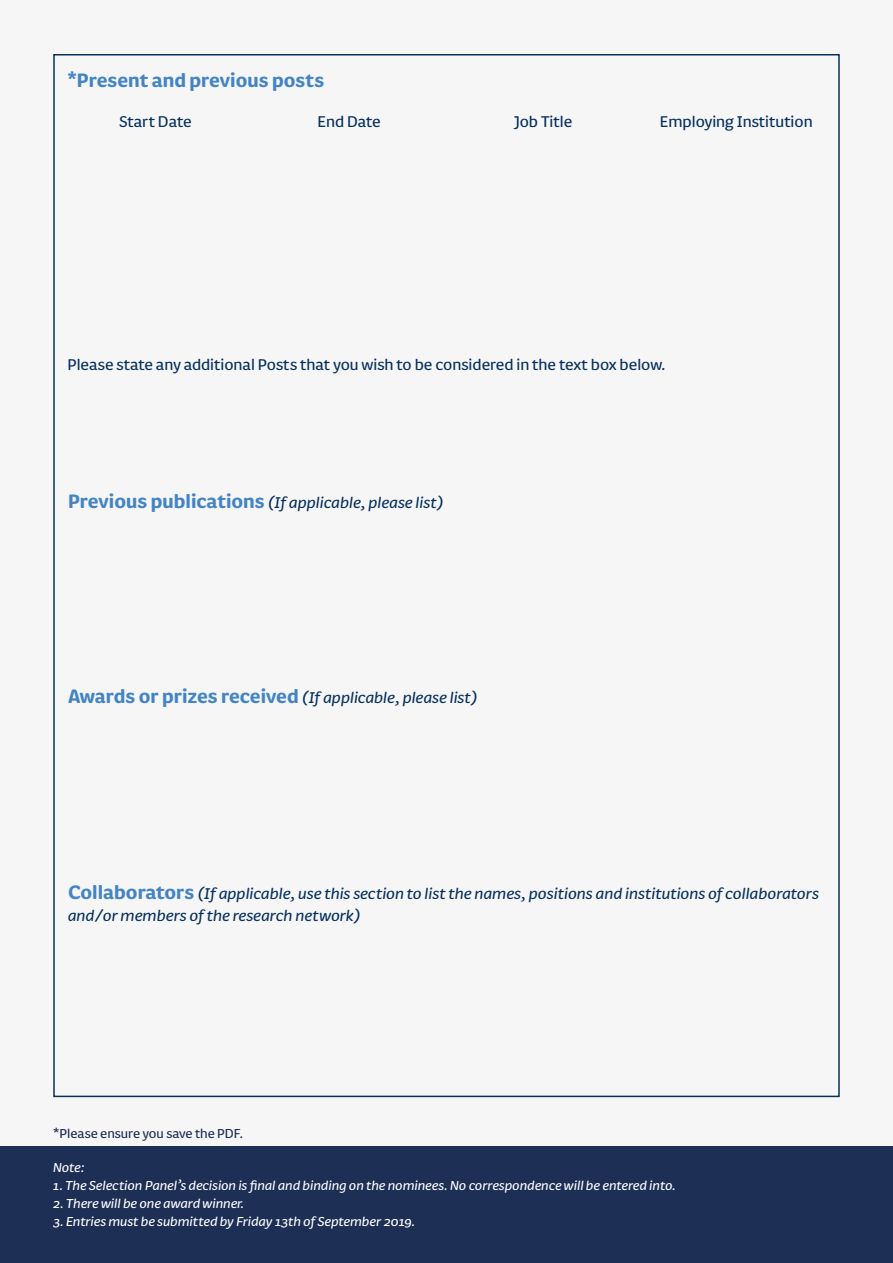
<style>
.page{position:relative;width:893px;height:1263px;background:#fff}
.page>*{position:absolute;margin:0;border:0;box-sizing:border-box;transform-origin:0 0}
.t1{font:700 22.5px "FS Pimlico";color:#4384c5}
.t2{font:italic 18px/21.6px "FS Pimlico";color:#07305e}
.t3{font:18px "FS Pimlico";color:#07305e}
.t4{font:italic 15px "FS Pimlico";color:#fff}
.t5{font:15px "FS Pimlico";color:#1e2f56}
.s1{font-weight:700;font-style:normal;font-size:22.5px;color:#4384c5}
</style>
<div class="page">
<div style="left:0;top:0;width:893px;height:1146px;background:#f6f6f6"></div>
<div style="left:0;top:1146px;width:893px;height:117px;background:#1e2f56"></div>
<p class="t1" style="left:68px;top:64px;width:258px">*Present and previous posts</p>
<p class="t3" style="left:120px;top:109px;width:74px">Start Date</p>
<p class="t3" style="left:318px;top:109px;width:65px">End Date</p>
<p class="t3" style="left:513px;top:109px;width:60px">Job Title</p>
<p class="t3" style="left:660px;top:109px;width:154px">Employing Institution</p>
<p class="t3" style="left:68px;top:352px;width:599px">Please state any additional Posts that you wish to be considered in the text box below.</p>
<p class="t2" style="left:68px;top:491px;width:377px"><span class="s1">Previous publications</span> (If applicable, please list)</p>
<p class="t2" style="left:68px;top:686px;width:411px"><span class="s1">Awards or prizes received</span> (If applicable, please list)</p>
<p class="t2" style="left:68px;top:882px;width:753px"><span class="s1">Collaborators</span> (If applicable, use this section to list the names, positions and institutions of collaborators and/or members of the research network)</p>
<p class="t5" style="left:53px;top:1122px;width:191px">*Please ensure you save the PDF.</p>
<p class="t4" style="left:53px;top:1157px;width:33px">Note:</p>
<p class="t4" style="left:53px;top:1175px;width:624px">1. The Selection Panel’s decision is final and binding on the nominees. No correspondence will be entered into.</p>
<p class="t4" style="left:53px;top:1193px;width:193px">2. There will be one award winner.</p>
<p class="t4" style="left:53px;top:1211px;width:364px">3. Entries must be submitted by Friday 13th of September 2019.</p>
</div>
